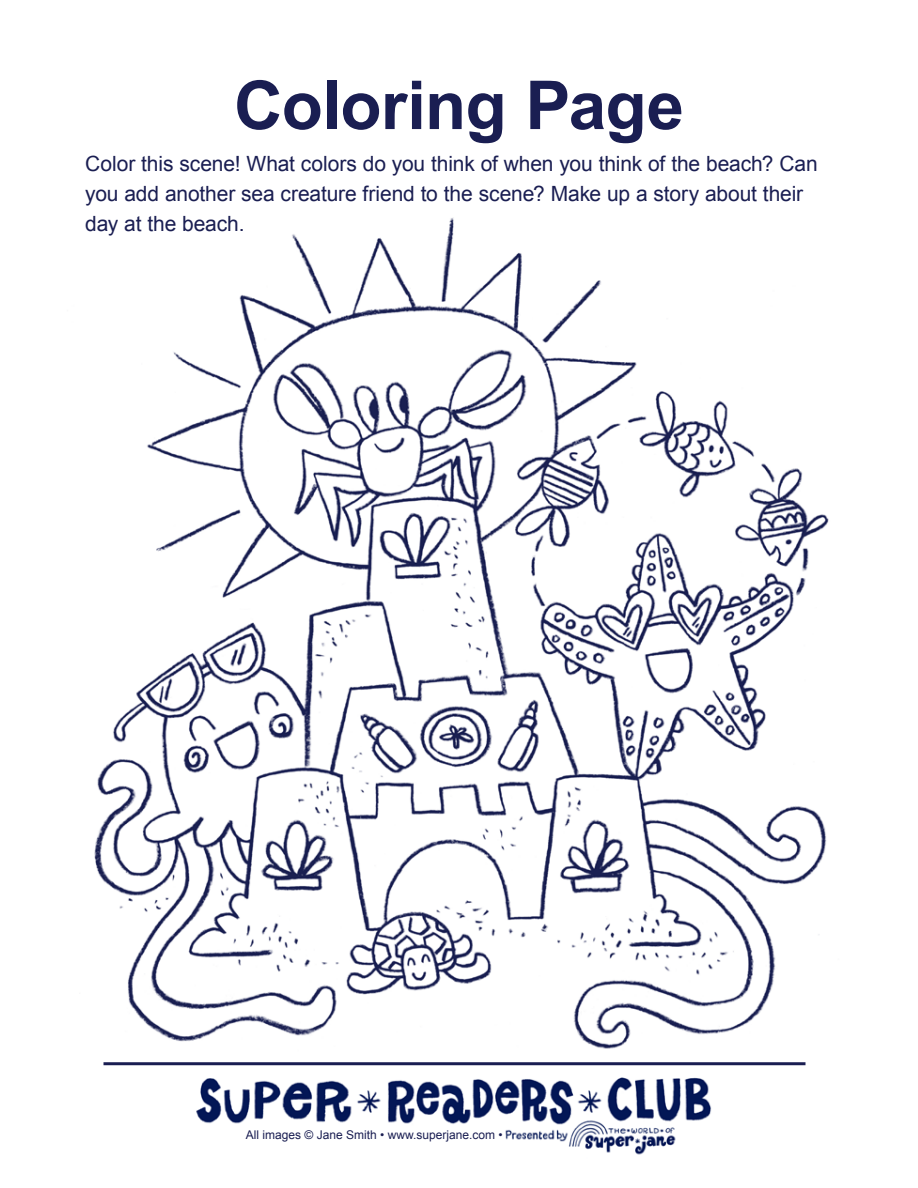
<style>
.page{position:relative;width:918px;height:1188px;background:#fff}
.page>*{position:absolute;margin:0;border:0;box-sizing:border-box;transform-origin:0 0}
.t1{font:700 67.5px "Arial";letter-spacing:-.01em;color:#1a1e52}
.t2{font:21px/30px "Arial";letter-spacing:-.005em;color:#1a1e52}
.t3{font:12px "Arial";color:#1a1e52}
</style>
<div class="page">
<img style="left:94px;top:217px;width:735px;height:832px">
<img style="left:187px;top:1065px;width:541px;height:90px">
<div style="left:199px;top:1130px;width:304px;height:17px;background:#fff"></div>
<hr style="left:104px;top:1062px;width:702px;height:3px;background:#1a1e52">
<p class="t1" style="left:234px;top:61px;width:452px">Coloring Page</p>
<p class="t2" style="left:85px;top:149px;width:734px">Color this scene! What colors do you think of when you think of the beach? Can you add another sea creature friend to the scene? Make up a story about their day at the beach.</p>
<p class="t3" style="left:246px;top:1127px;width:258px">All images © Jane Smith • www.superjane.com •</p>
</div>
